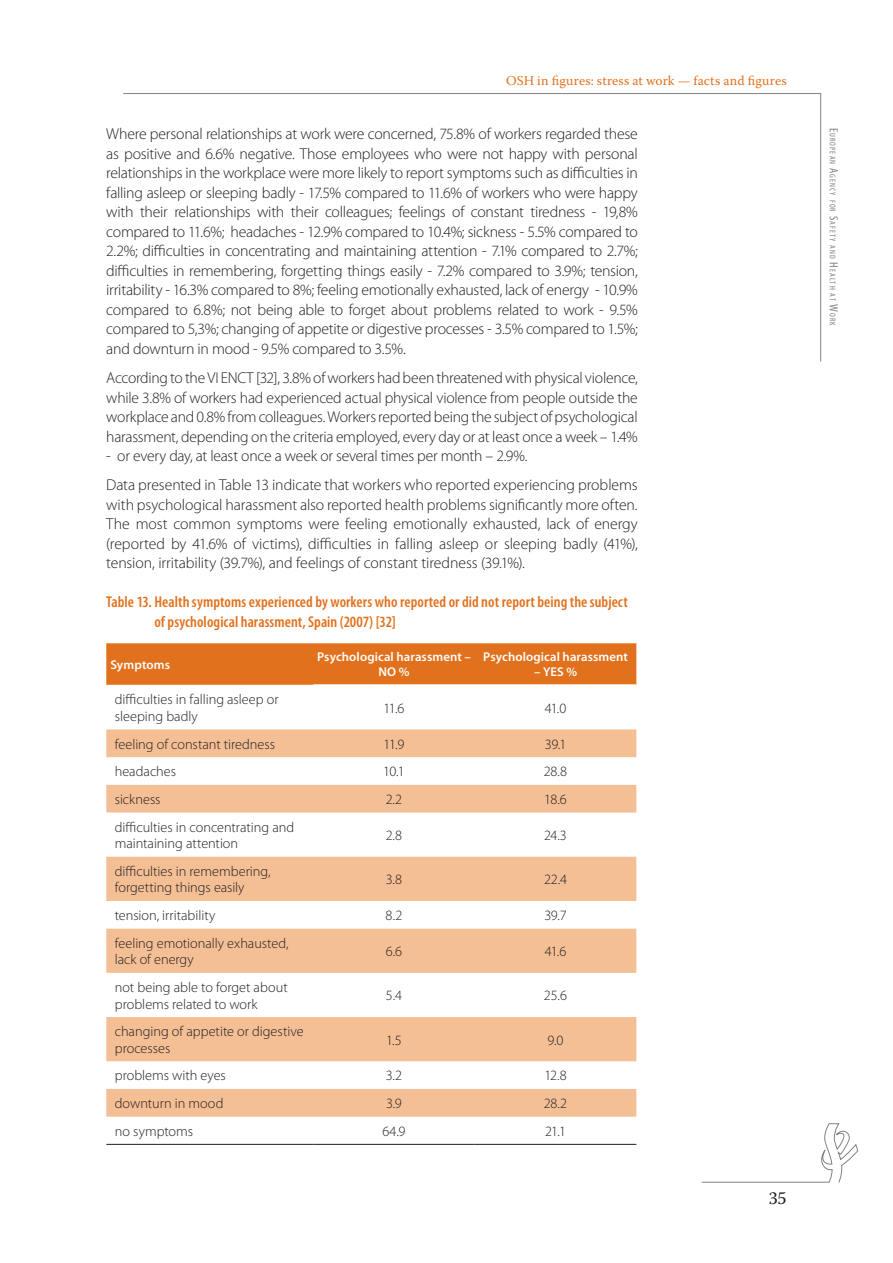
<style>
.page{position:relative;width:893px;height:1263px;background:#fff}
.page>*{position:absolute;margin:0;border:0;box-sizing:border-box;transform-origin:0 0}
.t1{font:18px "Warnock Pro";color:#231f20}
.t2{font:300 15.75px/19.5px "Myriad Pro";letter-spacing:-.01em;color:#231f20;text-align:justify}
.t3{font:600 condensed 15.75px/19.5px "Myriad Pro";letter-spacing:.005em;color:#e2711d}
.t4{font:300 14.25px/16.5px "Myriad Pro";color:#231f20}
.t5{font:13.5px "Warnock Pro";letter-spacing:.015em;color:#e2711d}
.t6{font:600 12.75px/15px "Myriad Pro";letter-spacing:.005em;color:#fff;text-align:center}
.t7{font:condensed 8.4px "Myriad Pro";letter-spacing:.125em;color:#808285}
.s1{font-size:12px}
</style>
<div class="page">
<hr style="left:702px;top:1182px;width:127px;height:1px;background:#808285">
<svg style="left:818px;top:1123px;width:40px;height:60px"></svg>
<svg style="left:123px;top:93px;width:698px;height:269px"></svg>
<div style="left:106px;top:643px;width:530px;height:42px;background:#e2711d"></div>
<svg style="left:106px;top:729px;width:530px;height:388px;fill:#f4bf95"></svg>
<hr style="left:106px;top:1144px;width:207px;height:1px;background:#231f20">
<hr style="left:313px;top:684px;width:162px;height:1px;background:#fff">
<hr style="left:475px;top:684px;width:161px;height:1px;background:#fff">
<hr style="left:313px;top:1144px;width:162px;height:1px;background:#231f20">
<hr style="left:475px;top:1144px;width:161px;height:1px;background:#231f20">
<p class="t5" style="left:506px;top:73px;width:282px">OSH in figures: stress at work — facts and figures</p>
<p class="t2" style="left:106px;top:125px;width:533px">Where personal relationships at work were concerned, 75.8% of workers regarded these as positive and 6.6% negative. Those employees who were not happy with personal relationships in the workplace were more likely to report symptoms such as difficulties in falling asleep or sleeping badly - 17.5% compared to 11.6% of workers who were happy with their relationships with their colleagues; feelings of constant tiredness - 19,8% compared to 11.6%; headaches - 12.9% compared to 10.4%; sickness - 5.5% compared to 2.2%; difficulties in concentrating and maintaining attention - 7.1% compared to 2.7%; difficulties in remembering, forgetting things easily - 7.2% compared to 3.9%; tension, irritability - 16.3% compared to 8%; feeling emotionally exhausted, lack of energy - 10.9% compared to 6.8%; not being able to forget about problems related to work - 9.5% compared to 5,3%; changing of appetite or digestive processes - 3.5% compared to 1.5%; and downturn in mood - 9.5% compared to 3.5%.</p>
<p class="t2" style="left:106px;top:368px;width:533px">According to the VI ENCT [32], 3.8% of workers had been threatened with physical violence, while 3.8% of workers had experienced actual physical violence from people outside the workplace and 0.8% from colleagues. Workers reported being the subject of psychological harassment, depending on the criteria employed, every day or at least once a week – 1.4%</p>
<p class="t2" style="left:106px;top:442px;width:533px;line-height:29.2px">- or every day, at least once a week or several times per month – 2.9%.<br>Data presented in table 13 indicate that workers who reported experiencing problems</p>
<p class="t2" style="left:106px;top:495px;width:533px">with psychological harassment also reported health problems significantly more often.<br>The most common symptoms were feeling emotionally exhausted, lack of energy (reported by 41.6% of victims), difficulties in falling asleep or sleeping badly (41%), tension, irritability (39.7%), and feelings of constant tiredness (39.1%).</p>
<p class="t3" style="left:154px;top:593px;width:475px;text-indent:-48px">Table 13. Health symptoms experienced by workers who reported or did not report being the subject of psychological harassment, Spain (2007) [32]</p>
<p class="t6" style="left:111px;top:657px;width:61px">Symptoms</p>
<p class="t6" style="left:317px;top:650px;width:155px">Psychological harassment –<br>NO %</p>
<p class="t6" style="left:483px;top:650px;width:146px">Psychological harassment</p>
<p class="t6" style="left:534px;top:665px;width:45px">– YES %</p>
<p class="t4" style="left:115px;top:692px;width:165px">difficulties in falling asleep or sleeping badly</p>
<p class="t4" style="left:383px;top:700px;width:23px">11.6</p>
<p class="t4" style="left:545px;top:700px;width:23px">41.0</p>
<p class="t4" style="left:115px;top:736px;width:162px">feeling of constant tiredness</p>
<p class="t4" style="left:384px;top:736px;width:22px">11.9</p>
<p class="t4" style="left:545px;top:736px;width:23px">39.1</p>
<p class="t4" style="left:115px;top:763px;width:63px">headaches</p>
<p class="t4" style="left:383px;top:763px;width:23px">10.1</p>
<p class="t4" style="left:544px;top:763px;width:25px">28.8</p>
<p class="t4" style="left:115px;top:791px;width:47px">sickness</p>
<p class="t4" style="left:386px;top:791px;width:18px">2.2</p>
<p class="t4" style="left:544px;top:791px;width:24px">18.6</p>
<p class="t4" style="left:115px;top:819px;width:181px">difficulties in concentrating and maintaining attention</p>
<p class="t4" style="left:386px;top:827px;width:18px">2.8</p>
<p class="t4" style="left:544px;top:827px;width:24px">24.3</p>
<p class="t4" style="left:115px;top:863px;width:157px">difficulties in remembering, forgetting things easily</p>
<p class="t4" style="left:386px;top:871px;width:18px">3.8</p>
<p class="t4" style="left:544px;top:871px;width:25px">22.4</p>
<p class="t4" style="left:115px;top:907px;width:102px">tension, irritability</p>
<p class="t4" style="left:386px;top:907px;width:18px">8.2</p>
<p class="t4" style="left:544px;top:907px;width:24px">39.7</p>
<p class="t4" style="left:115px;top:935px;width:175px">feeling emotionally exhausted, lack of energy</p>
<p class="t4" style="left:386px;top:943px;width:18px">6.6</p>
<p class="t4" style="left:545px;top:943px;width:23px">41.6</p>
<p class="t4" style="left:115px;top:979px;width:174px">not being able to forget about problems related to work</p>
<p class="t4" style="left:386px;top:987px;width:18px">5.4</p>
<p class="t4" style="left:544px;top:987px;width:25px">25.6</p>
<p class="t4" style="left:115px;top:1023px;width:190px">changing of appetite or digestive processes</p>
<p class="t4" style="left:386px;top:1032px;width:17px">1.5</p>
<p class="t4" style="left:548px;top:1032px;width:17px">9.0</p>
<p class="t4" style="left:115px;top:1068px;width:113px">problems with eyes</p>
<p class="t4" style="left:386px;top:1068px;width:18px">3.2</p>
<p class="t4" style="left:544px;top:1068px;width:24px">12.8</p>
<p class="t4" style="left:115px;top:1095px;width:110px">downturn in mood</p>
<p class="t4" style="left:386px;top:1095px;width:17px">3.9</p>
<p class="t4" style="left:544px;top:1095px;width:25px">28.2</p>
<p class="t4" style="left:115px;top:1123px;width:80px">no symptoms</p>
<p class="t4" style="left:382px;top:1123px;width:25px">64.9</p>
<p class="t4" style="left:545px;top:1123px;width:22px">21.1</p>
<p class="t1" style="left:769px;top:1187px;width:20px">35</p>
<p class="t7" style="left:837px;top:128px;width:200px;rotate:90deg"><span class="s1">E</span>uropean <span class="s1">A</span>gency for <span class="s1">S</span>afety and <span class="s1">H</span>ealth at <span class="s1">W</span>ork</p>
</div>
